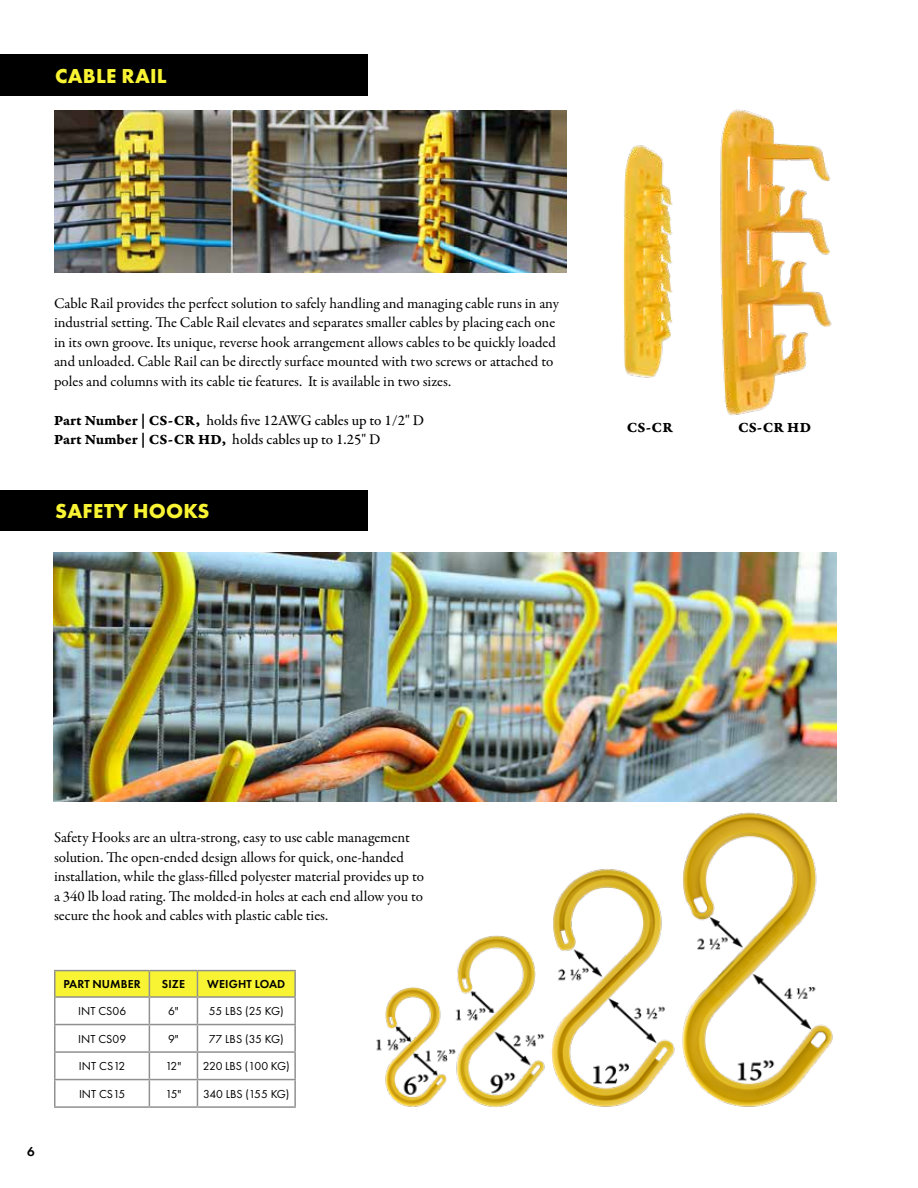
<style>
.page{position:relative;width:918px;height:1188px;background:#fff}
.page>*{position:absolute;margin:0;border:0;box-sizing:border-box;transform-origin:0 0}
.t1{font:700 21px "Futura PT";letter-spacing:.01em;color:#f9f433}
.t2{font:15px/19.5px "Garamond Premr Pro";color:#000}
.t3{font:500 15px/19.5px "Garamond Premr Pro";color:#000}
.t4{font:15px "Garamond Premr Pro Bd Capt";letter-spacing:.01em;color:#000}
.t5{font:600 13.5px "Futura PT";color:#000}
.t6{font:12px "Futura PT";color:#000}
.t7{font:600 12px "Futura PT";letter-spacing:.01em;color:#000}
.t8{font:12px "Futura PT";letter-spacing:-.025em;color:#000}
.s1{font-family:"Garamond Premr Pro Bd Capt";font-weight:400}
</style>
<div class="page">
<img style="left:54px;top:552px;width:783px;height:250px">
<img style="left:54px;top:111px;width:513px;height:162px">
<img style="left:376px;top:812px;width:457px;height:296px">
<div style="left:0;top:490px;width:367px;height:40px;background:#000"></div>
<div style="left:0;top:54px;width:367px;height:41px;background:#000"></div>
<img style="left:720px;top:109px;width:112px;height:306px">
<img style="left:623px;top:145px;width:50px;height:233px">
<hr style="left:54px;top:970px;width:95px;height:1px;background:#909090">
<hr style="left:54px;top:971px;width:2px;height:25px;background:#909090">
<hr style="left:149px;top:970px;width:48px;height:1px;background:#909090">
<hr style="left:197px;top:970px;width:99px;height:1px;background:#909090">
<hr style="left:294px;top:971px;width:2px;height:25px;background:#909090">
<hr style="left:54px;top:996px;width:95px;height:2px;background:#909090">
<hr style="left:54px;top:998px;width:2px;height:26px;background:#909090">
<hr style="left:197px;top:996px;width:99px;height:2px;background:#909090">
<hr style="left:294px;top:998px;width:2px;height:26px;background:#909090">
<hr style="left:54px;top:1024px;width:95px;height:1px;background:#909090">
<hr style="left:54px;top:1025px;width:2px;height:26px;background:#909090">
<hr style="left:197px;top:1024px;width:99px;height:1px;background:#909090">
<hr style="left:294px;top:1025px;width:2px;height:26px;background:#909090">
<hr style="left:54px;top:1051px;width:95px;height:2px;background:#909090">
<hr style="left:54px;top:1053px;width:2px;height:26px;background:#909090">
<hr style="left:197px;top:1051px;width:99px;height:2px;background:#909090">
<hr style="left:294px;top:1053px;width:2px;height:26px;background:#909090">
<hr style="left:54px;top:1079px;width:95px;height:1px;background:#909090">
<hr style="left:54px;top:1080px;width:2px;height:26px;background:#909090">
<hr style="left:197px;top:1079px;width:99px;height:1px;background:#909090">
<svg style="left:55px;top:971px;width:240px;height:135px"></svg>
<hr style="left:294px;top:1080px;width:2px;height:26px;background:#909090">
<hr style="left:54px;top:1106px;width:95px;height:2px;background:#909090">
<hr style="left:149px;top:1106px;width:48px;height:2px;background:#909090">
<hr style="left:197px;top:1106px;width:99px;height:2px;background:#909090">
<h1 class="t1" style="left:55px;top:62px;width:113px">CABLE RAIL</h1>
<p class="t2" style="left:54px;top:294px;width:507px">Cable Rail provides the perfect solution to safely handling and managing cable runs in any industrial setting. The Cable Rail elevates and separates smaller cables by placing each one in its own groove. Its unique, reverse hook arrangement allows cables to be quickly loaded and unloaded. Cable Rail can be directly surface mounted with two screws or attached to poles and columns with its cable tie features. It is available in two sizes.</p>
<p class="t3" style="left:54px;top:411px;width:372px"><span class="s1">Part Number | CS-CR,</span> holds five 12AWG cables up to 1/2" D<br><span class="s1">Part Number | CS-CR HD,</span> holds cables up to 1.25" D</p>
<p class="t4" style="left:627px;top:418px;width:48px">CS-CR</p>
<p class="t4" style="left:738px;top:418px;width:75px">CS-CR HD</p>
<h1 class="t1" style="left:55px;top:498px;width:156px">SAFETY HOOKS</h1>
<p class="t2" style="left:54px;top:828px;width:372px">Safety Hooks are an ultra-strong, easy to use cable management solution. The open-ended design allows for quick, one-handed installation, while the glass-filled polyester material provides up to a 340 lb load rating. The molded-in holes at each end allow you to secure the hook and cables with plastic cable ties.</p>
<p class="t5" style="left:27px;top:1143px;width:9px">6</p>
<p class="t7" style="left:63px;top:977px;width:79px">PART NUMBER</p>
<p class="t7" style="left:162px;top:977px;width:25px">SIZE</p>
<p class="t7" style="left:207px;top:977px;width:79px">WEIGHT LOAD</p>
<p class="t6" style="left:78px;top:1004px;width:50px">INT CS06</p>
<p class="t6" style="left:168px;top:1004px;width:12px">6"</p>
<p class="t6" style="left:209px;top:1004px;width:77px">55 LBS (25 KG)</p>
<p class="t6" style="left:78px;top:1032px;width:50px">INT CS09</p>
<p class="t6" style="left:168px;top:1032px;width:12px">9"</p>
<p class="t6" style="left:209px;top:1032px;width:76px">77 LBS (35 KG)</p>
<p class="t6" style="left:79px;top:1059px;width:48px">INT CS12</p>
<p class="t6" style="left:166px;top:1059px;width:17px">12"</p>
<p class="t8" style="left:203px;top:1059px;width:88px">220 LBS (100 KG)</p>
<p class="t6" style="left:79px;top:1087px;width:48px">INT CS15</p>
<p class="t6" style="left:165px;top:1087px;width:18px">15"</p>
<p class="t6" style="left:203px;top:1087px;width:88px">340 LBS (155 KG)</p>
</div>
